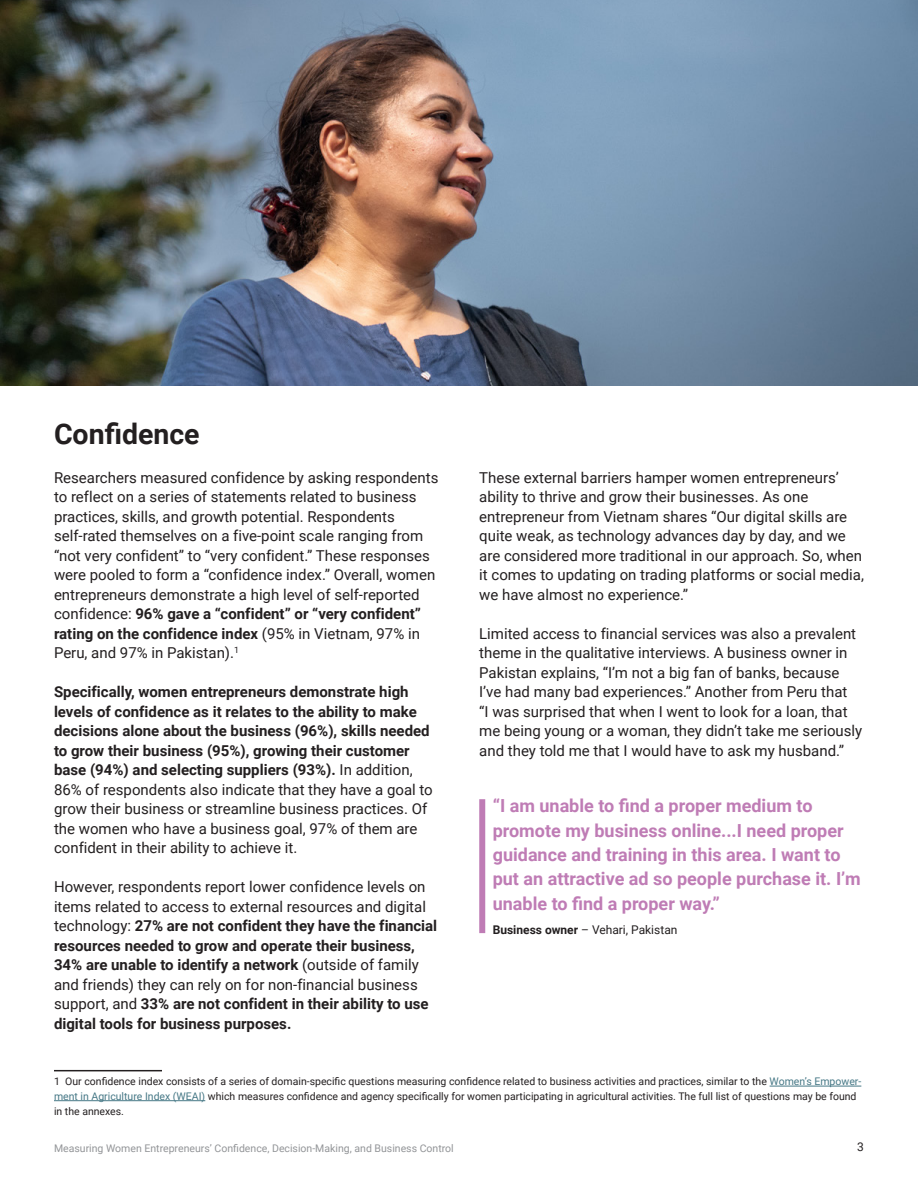
<style>
.page{position:relative;width:918px;height:1188px;background:#fff}
.page>*{position:absolute;margin:0;border:0;box-sizing:border-box;transform-origin:0 0}
._19_26_Header_Black{font:700 28.5px "Roboto";color:#231f20}
._10_13_Pull_Quote{font:700 18px/24.3px "Roboto";color:#bf7cb5}
._10_13_Text_Black_No_Indent_SA{font:15px/19.5px "Roboto";color:#231f20}
._10_13_Text_Black_No_Indent_SA-2{font:700 15px/19.5px "Roboto";color:#231f20}
._10_13_Pull_Quote_Author{font:12px "Roboto";color:#231f20}
.footnote{font:10.5px/14.7px "Roboto";color:#231f20}
.t1{font:10.5px "Roboto";color:#939598}
.s1{font-weight:700}
.s2{font-weight:400}
.s3{color:#467886}
</style>
<div class="page">
<img style="left:0;top:0;width:918px;height:386px">
<hr style="left:54px;top:1070px;width:108px;height:1px;background:#231f20">
<hr style="left:770px;top:1086px;width:91px;height:1px;background:#467886">
<hr style="left:54px;top:1100px;width:151px;height:1px;background:#467886">
<div style="left:479px;top:799px;width:6px;height:134px;background:#bf7cb5"></div>
<p class="_19_26_Header_Black" style="left:54px;top:414px;width:147px">Confidence</p>
<p class="_10_13_Text_Black_No_Indent_SA" style="left:54px;top:467px;width:386px">Researchers measured confidence by asking respondents to reflect on a series of statements related to business practices, skills, and growth potential. Respondents self-rated themselves on a five-point scale ranging from “not very confident” to “very confident.” These responses were pooled to form a “confidence index.” Overall, women entrepreneurs demonstrate a high level of self-reported confidence: <span class="s1">96% gave a “confident” or “very confident” rating on the confidence index</span> (95% in Vietnam, 97% in Peru, and 97% in Pakistan).<sup>1</sup></p>
<p class="_10_13_Text_Black_No_Indent_SA-2" style="left:54px;top:682px;width:380px">Specifically, women entrepreneurs demonstrate high levels of confidence as it relates to the ability to make decisions alone about the business (96%), skills needed to grow their business (95%), growing their customer base (94%) and selecting suppliers (93%). <span class="s2">In addition, 86% of respondents also indicate that they have a goal to grow their business or streamline business practices. Of the women who have a business goal, 97% of them are confident in their ability to achieve it.</span></p>
<p class="_10_13_Text_Black_No_Indent_SA" style="left:54px;top:877px;width:385px">However, respondents report lower confidence levels on items related to access to external resources and digital technology: <span class="s1">27% are not confident they have the financial resources needed to grow and operate their business, 34% are unable to identify a network</span> (outside of family and friends) they can rely on for non-financial business support, and <span class="s1">33% are not confident in their ability to use digital tools for business purposes.</span></p>
<p class="_10_13_Text_Black_No_Indent_SA" style="left:479px;top:467px;width:386px">These external barriers hamper women entrepreneurs’ ability to thrive and grow their businesses. As one entrepreneur from Vietnam shares “Our digital skills are quite weak, as technology advances day by day, and we are considered more traditional in our approach. So, when it comes to updating on trading platforms or social media, we have almost no experience.”</p>
<p class="_10_13_Text_Black_No_Indent_SA" style="left:479px;top:623px;width:385px">Limited access to financial services was also a prevalent theme in the qualitative interviews. A business owner in Pakistan explains, “I’m not a big fan of banks, because I’ve had many bad experiences.” Another from Peru that<br>“I was surprised that when I went to look for a loan, that me being young or a woman, they didn’t take me seriously and they told me that I would have to ask my husband.”</p>
<p class="_10_13_Pull_Quote" style="left:493px;top:793px;width:370px">“I am unable to find a proper medium to promote my business online...I need proper guidance and training in this area. I want to put an attractive ad so people purchase it. I’m unable to find a proper way.”</p>
<p class="_10_13_Pull_Quote_Author" style="left:493px;top:921px;width:186px"><span class="s1">Business owner</span> – Vehari, Pakistan</p>
<p class="footnote" style="left:54px;top:1074px;width:809px">1 Our confidence index consists of a series of domain-specific questions measuring confidence related to business activities and practices, similar to the <span class="s3">Women’s Empower&shy;ment in Agriculture Index (WEAI)</span> which measures confidence and agency specifically for women participating in agricultural activities. The full list of questions may be found in the annexes.</p>
<p class="t1" style="left:54px;top:1141px;width:401px">Measuring Women Entrepreneurs’ Confidence, Decision-Making, and Business Control</p>
<p class="_10_13_Pull_Quote_Author" style="left:857px;top:1139px;width:8px">3</p>
</div>
